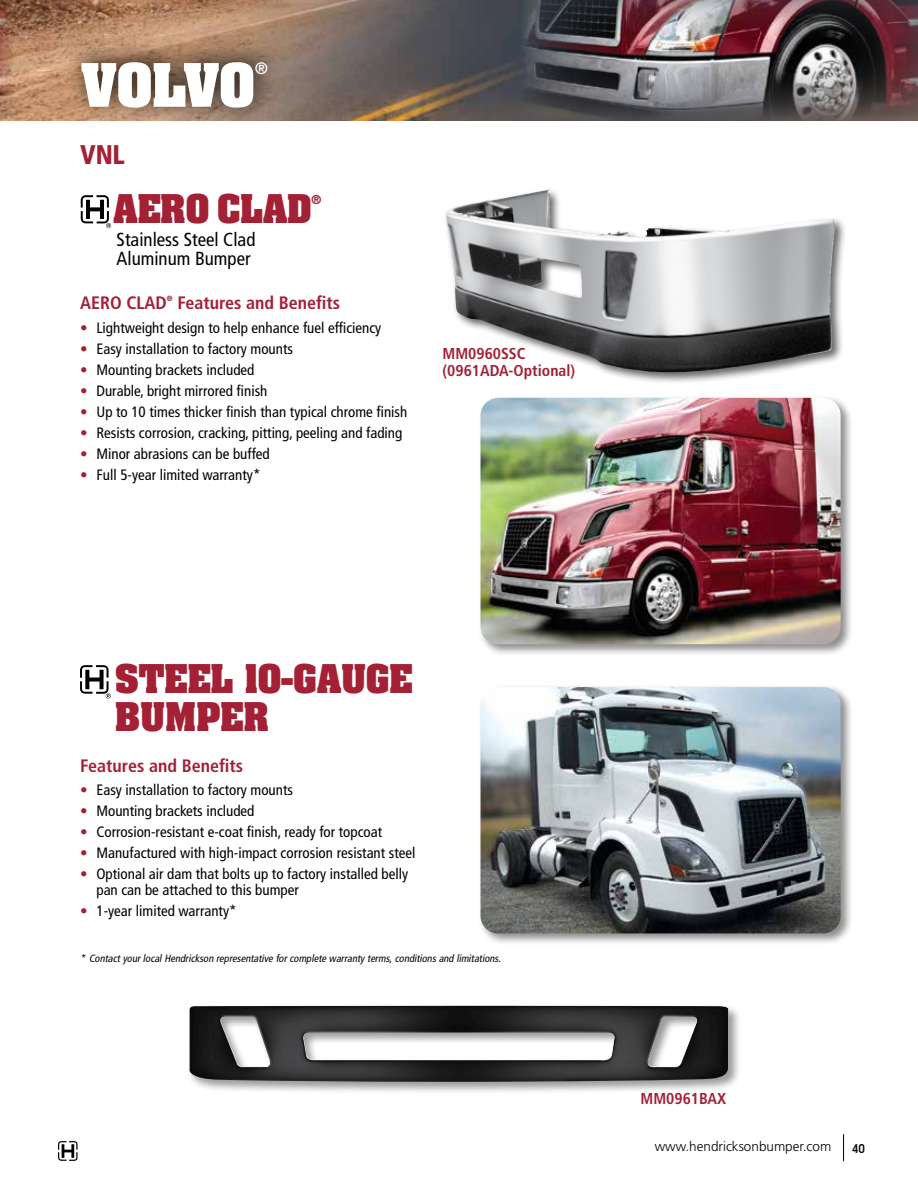
<style>
.page{position:relative;width:918px;height:1188px;background:#fff}
.page>*{position:absolute;margin:0;border:0;box-sizing:border-box;transform-origin:0 0}
.t1{font:700 51px "Aachen Std";letter-spacing:-.01em;color:#fff}
.t2{font:700 33.75px/37.5px "Aachen Std";letter-spacing:-.01em;color:#a32035}
.t3{font:900 condensed 27px "Frutiger LT Std";color:#a32035;scale:.95 1}
.t4{font:condensed 18.9px/19.5px "Frutiger LT Std";color:#000}
.t5{font:700 condensed 18px "Frutiger LT Std";color:#a32035}
.t6{font:700 condensed 16.65px "Frutiger LT Std";color:#fff}
.t7{font:700 condensed 15.75px/16.5px "Frutiger LT Std";color:#a32035}
.t8{font:condensed 15px/16.5px "Frutiger LT Std";color:#000}
.t9{font:300 13.5px "Frutiger LT Std";color:#000}
.t10{font:600 condensed 12px "ITC Avant Garde Std";color:#000}
.t11{font:italic condensed 10.5px "Frutiger LT Std";color:#000}
.t12{font:700 10.5px "Aachen Std";color:#a32035}
.t13{font:700 6.15px "Aachen Std";color:#a32035}
.s1{color:#a32035}
.s2{font-style:normal}
</style>
<div class="page">
<img style="left:14px;top:0;width:507px;height:121px">
<svg style="left:843px;top:1134px;width:1px;height:27px"></svg>
<svg style="left:58px;top:1141px;width:20px;height:20px"></svg>
<img style="left:0;top:0;width:14px;height:121px">
<div style="left:63px;top:36px;width:229px;height:89px;background:#000;opacity:.8"></div>
<img style="left:521px;top:0;width:397px;height:121px">
<div style="left:444px;top:187px;width:403px;height:198px;background:#000;opacity:.6"></div>
<img style="left:446px;top:190px;width:389px;height:183px">
<div style="left:477px;top:395px;width:376px;height:262px;background:#000;opacity:.45"></div>
<img style="left:481px;top:398px;width:360px;height:246px">
<svg style="left:81px;top:195px;width:30px;height:33px"></svg>
<div style="left:477px;top:684px;width:376px;height:262px;background:#000;opacity:.45"></div>
<img style="left:481px;top:687px;width:360px;height:246px">
<svg style="left:80px;top:665px;width:31px;height:34px"></svg>
<div style="left:187px;top:1003px;width:554px;height:92px;background:#000;opacity:.4"></div>
<img style="left:189px;top:1006px;width:539px;height:76px">
<h1 class="t1" style="left:81px;top:48px;width:176px">VOLVO</h1>
<p class="t6" style="left:255px;top:58px;width:15px">®</p>
<h3 class="t3" style="left:80px;top:139px;width:48px">VNL</h3>
<h2 class="t2" style="left:114px;top:191px;width:200px">AERO CLAD</h2>
<p class="t12" style="left:312px;top:192px;width:11px">®</p>
<p class="t4" style="left:117px;top:230px;width:140px">Stainless Steel Clad<br>Aluminum Bumper</p>
<p class="t5" style="left:80px;top:292px;width:88px">AERO CLAD</p>
<p class="t13" style="left:167px;top:294px;width:7px">®</p>
<p class="t5" style="left:177px;top:292px;width:164px">Features and Benefits</p>
<p class="t8" style="left:80px;top:320px;width:303px"><span class="s1">•</span> Lightweight design to help enhance fuel efficiency</p>
<p class="t8" style="left:80px;top:341px;width:214px"><span class="s1">•</span> Easy installation to factory mounts</p>
<p class="t8" style="left:80px;top:362px;width:176px"><span class="s1">•</span> Mounting brackets included</p>
<p class="t8" style="left:80px;top:383px;width:189px"><span class="s1">•</span> Durable, bright mirrored finish</p>
<p class="t8" style="left:80px;top:404px;width:329px"><span class="s1">•</span> Up to 10 times thicker finish than typical chrome finish</p>
<p class="t8" style="left:80px;top:425px;width:324px"><span class="s1">•</span> Resists corrosion, cracking, pitting, peeling and fading</p>
<p class="t8" style="left:80px;top:446px;width:191px"><span class="s1">•</span> Minor abrasions can be buffed</p>
<p class="t8" style="left:80px;top:467px;width:182px"><span class="s1">•</span> Full 5-year limited warranty*</p>
<p class="t7" style="left:443px;top:345px;width:134px">MM0960SSC (0961ADA-Optional)</p>
<h2 class="t2" style="left:115px;top:661px;width:299px">STEEL 10-GAUGE<br>BUMPER</h2>
<p class="t5" style="left:80px;top:755px;width:164px">Features and Benefits</p>
<p class="t8" style="left:80px;top:781px;width:214px"><span class="s1">•</span> Easy installation to factory mounts</p>
<p class="t8" style="left:80px;top:802px;width:176px"><span class="s1">•</span> Mounting brackets included</p>
<p class="t8" style="left:80px;top:823px;width:303px"><span class="s1">•</span> Corrosion-resistant e-coat finish, ready for topcoat</p>
<p class="t8" style="left:80px;top:844px;width:337px"><span class="s1">•</span> Manufactured with high-impact corrosion resistant steel</p>
<p class="t8" style="left:96px;top:865px;width:313px;text-indent:-16px"><span class="s1">•</span> Optional air dam that bolts up to factory installed belly pan can be attached to this bumper</p>
<p class="t8" style="left:80px;top:903px;width:158px"><span class="s1">•</span> 1-year limited warranty*</p>
<p class="t11" style="left:81px;top:952px;width:421px"><span class="s2">*</span> ContactyourlocalHendrickson representative forcomplete warranty terms,conditionsand limitations.</p>
<p class="t7" style="left:641px;top:1090px;width:87px">MM0961BAX</p>
<p class="t9" style="left:655px;top:1138px;width:178px">www.hendricksonbumper.com</p>
<p class="t10" style="left:852px;top:1141px;width:15px">40</p>
</div>
